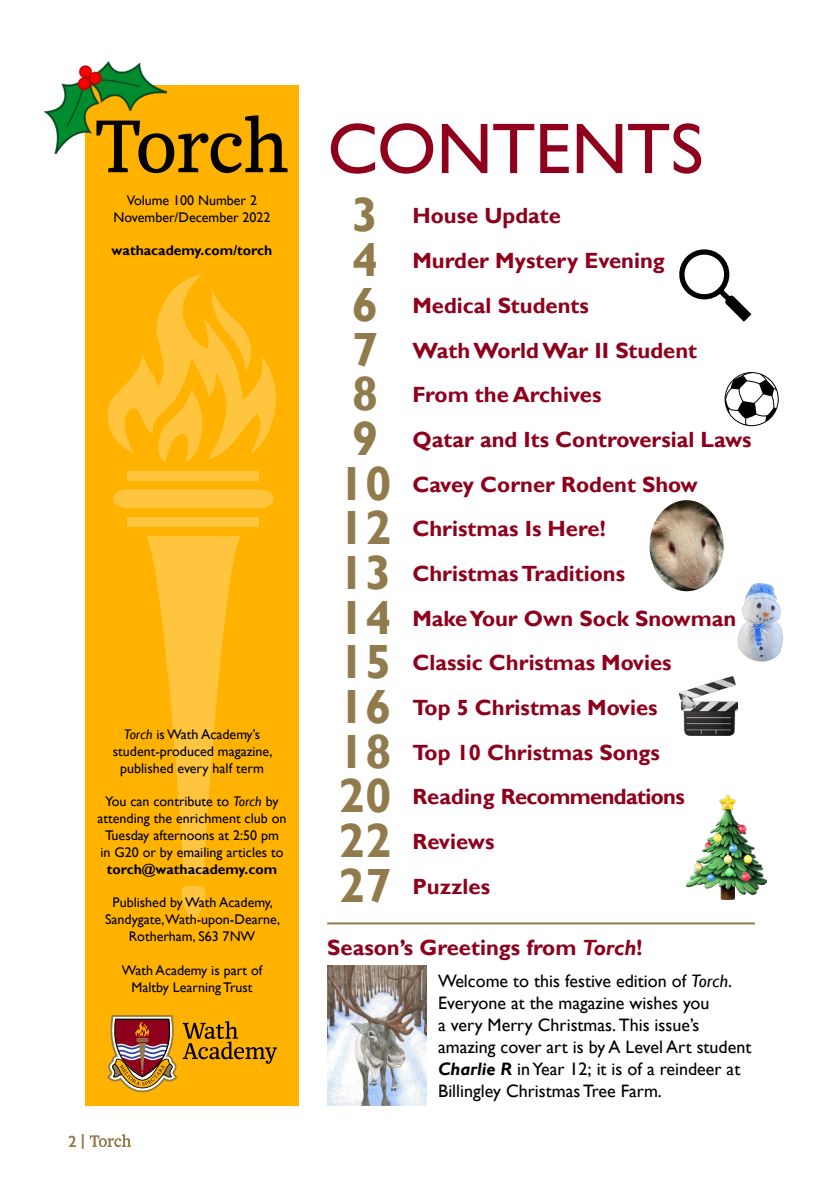
<style>
.page{position:relative;width:840px;height:1191px;background:#fff}
.page>*{position:absolute;margin:0;border:0;box-sizing:border-box;transform-origin:0 0}
.TOC_title{font:72px "Gill Sans";letter-spacing:-.01em;color:#8e001c}
.Small_Article_Headin{font:700 22px "Gill Sans";color:#8e001c}
.Small_Article_Headin-2{font:700 22px "Gill Sans";letter-spacing:-.03em;color:#8e001c}
.Copy_Paragraph{font:18px/22px "Gill Sans";color:#000}
.t1{font:16px "Gill Sans";color:#917b4c}
.Copy_Paragraph-2{font:14px/16.8px "Gill Sans";color:#000;text-align:center}
.Copy_Paragraph-3{font:700 14px "Gill Sans";color:#000}
.s1{font-style:italic}
.s2{font-weight:700}
.s3{font-size:48px;color:#917b4c}
.s4{font-weight:700;font-style:italic}
</style>
<div class="page">
<img style="left:327px;top:965px;width:99px;height:140px">
<hr style="left:327px;top:922px;width:427px;height:2px;background:#917b4c">
<img style="left:686px;top:794px;width:79px;height:105px">
<img style="left:679px;top:676px;width:58px;height:59px">
<img style="left:737px;top:583px;width:46px;height:79px">
<img style="left:649px;top:500px;width:74px;height:91px">
<svg style="left:724px;top:372px;width:52px;height:53px"></svg>
<svg style="left:679px;top:249px;width:71px;height:72px"></svg>
<div style="left:85px;top:85px;width:214px;height:1021px;background:#ffb300"></div>
<svg style="left:181px;top:886px;width:25px;height:35px"></svg>
<svg style="left:146px;top:536px;width:94px;height:339px"></svg>
<svg style="left:113px;top:489px;width:161px;height:19px;background:#ffc33b"></svg>
<div style="left:127px;top:472px;width:132px;height:9px;background:#ffc53f"></div>
<div style="left:127px;top:517px;width:132px;height:9px;background:#ffc53f"></div>
<svg style="left:108px;top:274px;width:168px;height:189px"></svg>
<svg style="left:108px;top:115px;width:179px;height:58px"></svg>
<svg style="left:107px;top:1015px;width:170px;height:77px"></svg>
<img style="left:45px;top:62px;width:122px;height:91px">
<svg style="left:90px;top:1134px;width:41px;height:12px"></svg>
<p class="Copy_Paragraph-2" style="left:113px;top:192px;width:159px">Volume 100 Number 2<br>November/December 2022</p>
<p class="Copy_Paragraph-3" style="left:111px;top:242px;width:162px">wathacademy.com/torch</p>
<p class="Copy_Paragraph-2" style="left:113px;top:726px;width:161px"><span class="s1">Torch</span> is Wath Academy’s student‑produced magazine, published every half term</p>
<p class="Copy_Paragraph-2" style="left:97px;top:793px;width:190px">You can contribute to <span class="s1">Torch</span> by attending the enrichment club on<br>Tuesday afternoons at 2:50 pm<br>in G20 or by emailing articles to <span class="s2">torch@wathacademy.com</span></p>
<p class="Copy_Paragraph-2" style="left:105px;top:894px;width:176px">Published by Wath Academy,<br>Sandygate,Wath-upon-Dearne,<br>Rotherham, S63 7NW</p>
<p class="Copy_Paragraph-2" style="left:122px;top:962px;width:142px">Wath Academy is part of<br>Maltby Learning Trust</p>
<p class="t1" style="left:68px;top:1131px;width:18px">2 |</p>
<p class="TOC_title" style="left:327px;top:107px;width:377px">CONTENTS</p>
<p class="Small_Article_Headin" style="left:352px;top:203px;width:210px"><span class="s3">3</span> House Update</p>
<p class="Small_Article_Headin" style="left:352px;top:247px;width:314px"><span class="s3">4</span> Murder Mystery Evening</p>
<p class="Small_Article_Headin" style="left:352px;top:292px;width:238px"><span class="s3">6</span> Medical Students</p>
<p class="Small_Article_Headin" style="left:352px;top:337px;width:346px"><span class="s3">7</span> Wath World War II Student</p>
<p class="Small_Article_Headin" style="left:352px;top:381px;width:251px"><span class="s3">8</span> From the Archives</p>
<p class="Small_Article_Headin" style="left:352px;top:426px;width:401px"><span class="s3">9</span> Qatar and Its Controversial Laws</p>
<p class="Small_Article_Headin" style="left:338px;top:471px;width:360px"><span class="s3">10</span> Cavey Corner Rodent Show</p>
<p class="Small_Article_Headin" style="left:338px;top:515px;width:268px"><span class="s3">12</span> Christmas Is Here!</p>
<p class="Small_Article_Headin" style="left:338px;top:560px;width:288px"><span class="s3">13</span> Christmas Traditions</p>
<p class="Small_Article_Headin" style="left:338px;top:605px;width:399px"><span class="s3">14</span> Make Your Own Sock Snowman</p>
<p class="Small_Article_Headin" style="left:338px;top:650px;width:334px"><span class="s3">15</span> Classic Christmas Movies</p>
<p class="Small_Article_Headin" style="left:338px;top:694px;width:320px"><span class="s3">16</span> Top 5 Christmas Movies</p>
<p class="Small_Article_Headin" style="left:338px;top:739px;width:322px"><span class="s3">18</span> Top 10 Christmas Songs</p>
<p class="Small_Article_Headin-2" style="left:338px;top:784px;width:347px"><span class="s3">20</span> Reading Recommendations</p>
<p class="Small_Article_Headin" style="left:338px;top:828px;width:157px"><span class="s3">22</span> Reviews</p>
<p class="Small_Article_Headin" style="left:338px;top:873px;width:153px"><span class="s3">27</span> Puzzles</p>
<p class="Small_Article_Headin" style="left:327px;top:934px;width:316px">Season’s Greetings from <span class="s1">Torch</span>!</p>
<p class="Copy_Paragraph" style="left:438px;top:970px;width:314px">Welcome to this festive edition of <span class="s1">Torch</span>.<br>Everyone at the magazine wishes you<br>a very Merry Christmas. This issue’s amazing cover art is by A Level Art student <span class="s4">Charlie R</span> in Year 12; it is of a reindeer at Billingley Christmas Tree Farm.</p>
</div>
